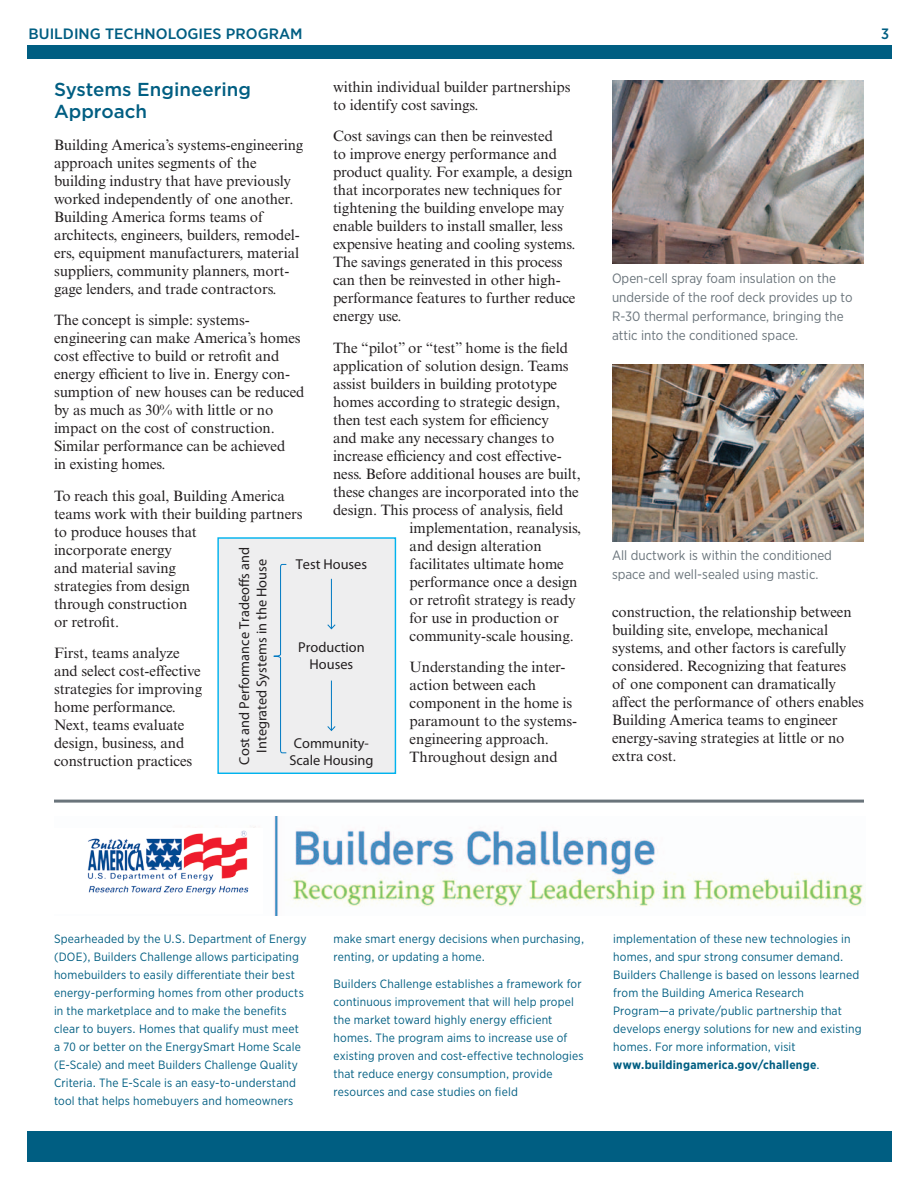
<style>
.page{position:relative;width:918px;height:1188px;background:#fff}
.page>*{position:absolute;margin:0;border:0;box-sizing:border-box;transform-origin:0 0}
.body_text{font:500 18.75px/22.5px "Gotham";color:#005e82}
.body_text-2{font:15px/18px "Times New Roman MT Std";letter-spacing:-.005em;color:#231f20}
.program_name_page_2{font:500 15px "Gotham Narrow";color:#005e82;scale:1.1 1}
.page_number{font:500 15px "Gotham Narrow";color:#005e82}
.t1{font:14.4px/17.2px "Myriad Pro";color:#231f20;text-align:center}
.t2{font:13.5px/19.2px "Gotham Narrow";color:#6a747b}
.sidebar_text_smaller{font:12px/18px "Gotham Narrow";letter-spacing:.015em;color:#005e82}
.s1{font-weight:700}
</style>
<div class="page">
<div style="left:27px;top:45px;width:865px;height:13px;background:#005e82"></div>
<div style="left:27px;top:1131px;width:864px;height:31px;background:#005e82"></div>
<img style="left:612px;top:80px;width:252px;height:184px">
<img style="left:612px;top:365px;width:252px;height:176px">
<hr style="left:54px;top:800px;width:810px;height:3px;background:#6a747b">
<img style="left:253px;top:817px;width:611px;height:99px">
<div style="left:218px;top:538px;width:177px;height:235px;background:#eeeeef"></div>
<svg style="left:273px;top:563px;width:14px;height:191px"></svg>
<hr style="left:331px;top:579px;width:1px;height:49px;background:#0079c2">
<svg style="left:327px;top:624px;width:9px;height:5px"></svg>
<hr style="left:331px;top:681px;width:1px;height:49px;background:#0079c2">
<svg style="left:327px;top:726px;width:9px;height:5px"></svg>
<div style="left:217px;top:537px;width:179px;height:237px;border:1px solid #00b3ee"></div>
<div style="left:51px;top:828px;width:211px;height:86px;background:#fff"></div>
<img style="left:87px;top:830px;width:162px;height:65px">
<p class="program_name_page_2" style="left:29px;top:24px;width:251px">BUILDING TECHNOLOGIES PROGRAM</p>
<p class="page_number" style="left:881px;top:24px;width:9px">3</p>
<p class="body_text-2" style="left:333px;top:78px;width:239px">within individual builder partnerships to identify cost savings.</p>
<p class="body_text-2" style="left:333px;top:127px;width:244px">Cost savings can then be reinvested<br>to improve energy performance and product quality. For example, a design that incorporates new techniques for tightening the building envelope may enable builders to install smaller, less expensive heating and cooling systems.<br>The savings generated in this process can then be reinvested in other high&shy;performance features to further reduce energy use.</p>
<p class="body_text-2" style="left:333px;top:339px;width:237px">The “pilot” or “test” home is the field</p>
<p class="body_text-2" style="left:333px;top:357px;width:237px">application of solution design. Teams</p>
<p class="body_text-2" style="left:333px;top:375px;width:226px">assist builders in building prototype</p>
<p class="body_text-2" style="left:333px;top:393px;width:229px">homes according to strategic design,</p>
<p class="body_text-2" style="left:333px;top:411px;width:217px">then test each system for efficiency</p>
<p class="body_text-2" style="left:333px;top:429px;width:223px">and make any necessary changes to</p>
<p class="body_text-2" style="left:333px;top:447px;width:230px">increase efficiency and cost effective-</p>
<p class="body_text-2" style="left:333px;top:465px;width:249px">ness. Before additional houses are built,</p>
<p class="body_text-2" style="left:333px;top:483px;width:247px">these changes are incorporated into the</p>
<p class="body_text-2" style="left:333px;top:501px;width:232px">design. This process of analysis, field</p>
<p class="body_text-2" style="left:410px;top:519px;width:173px">implementation, reanalysis,</p>
<p class="body_text-2" style="left:410px;top:537px;width:134px">and design alteration</p>
<p class="body_text-2" style="left:410px;top:555px;width:156px">facilitates ultimate home</p>
<p class="body_text-2" style="left:410px;top:573px;width:169px">performance once a design</p>
<p class="body_text-2" style="left:410px;top:591px;width:167px">or retrofit strategy is ready</p>
<p class="body_text-2" style="left:410px;top:609px;width:151px">for use in production or</p>
<p class="body_text-2" style="left:410px;top:627px;width:166px">community-scale housing.</p>
<p class="body_text-2" style="left:410px;top:658px;width:169px">Understanding the inter&shy;action between each component in the home is paramount to the systems&shy;engineering approach.<br>Throughout design and</p>
<p class="body_text" style="left:54px;top:78px;width:199px">Systems Engineering<br>Approach</p>
<p class="body_text-2" style="left:54px;top:136px;width:251px">Building America’s systems-engineering approach unites segments of the building industry that have previously worked independently of one another.<br>Building America forms teams of architects, engineers, builders, remodel&shy;ers, equipment manufacturers, material suppliers, community planners, mort&shy;gage lenders, and trade contractors.</p>
<p class="body_text-2" style="left:54px;top:311px;width:252px">The concept is simple: systems&shy;engineering can make America’s homes cost effective to build or retrofit and energy efficient to live in. Energy con&shy;sumption of new houses can be reduced by as much as 30% with little or no impact on the cost of construction.<br>Similar performance can be achieved<br>in existing homes.</p>
<p class="body_text-2" style="left:54px;top:487px;width:250px">To reach this goal, Building America teams work with their building partners to produce houses that<br>incorporate energy<br>and material saving<br>strategies from design<br>through construction<br>or retrofit.</p>
<p class="body_text-2" style="left:54px;top:644px;width:150px">First, teams analyze and select cost-effective strategies for improving home performance.<br>Next, teams evaluate design, business, and construction practices</p>
<p class="t1" style="left:236px;top:765px;width:219px;rotate:-90deg">Cost and Performance Tradeo s and<br>Integrated Systems in the House</p>
<p class="t1" style="left:296px;top:555px;width:73px">Test Houses</p>
<p class="t1" style="left:298px;top:638px;width:68px">Production<br>Houses</p>
<p class="t1" style="left:289px;top:734px;width:86px">Community-<br>Scale Housing</p>
<p class="t2" style="left:612px;top:268px;width:242px">Open-cell spray foam insulation on the underside of the roof deck provides up to R-30 thermal performance, bringing the attic into the conditioned space.</p>
<p class="t2" style="left:612px;top:545px;width:221px">All ductwork is within the conditioned space and well-sealed using mastic.</p>
<p class="body_text-2" style="left:612px;top:603px;width:253px">construction, the relationship between building site, envelope, mechanical systems, and other factors is carefully considered. Recognizing that features<br>of one component can dramatically affect the performance of others enables Building America teams to engineer energy-saving strategies at little or no extra cost.</p>
<p class="sidebar_text_smaller" style="left:54px;top:930px;width:254px">Spearheaded by the U.S. Department of Energy (DOE), Builders Challenge allows participating homebuilders to easily differentiate their best energy-performing homes from other products in the marketplace and to make the benefits clear to buyers. Homes that qualify must meet a 70 or better on the EnergySmart Home Scale (E-Scale) and meet Builders Challenge Quality Criteria. The E-Scale is an easy-to-understand tool that helps homebuyers and homeowners</p>
<p class="sidebar_text_smaller" style="left:334px;top:930px;width:252px">make smart energy decisions when purchasing, renting, or updating a home.</p>
<p class="sidebar_text_smaller" style="left:334px;top:974px;width:252px">Builders Challenge establishes a framework for continuous improvement that will help propel the market toward highly energy efficient homes. The program aims to increase use of existing proven and cost-effective technologies that reduce energy consumption, provide resources and case studies on field</p>
<p class="sidebar_text_smaller" style="left:613px;top:930px;width:250px">implementation of these new technologies in homes, and spur strong consumer demand.<br>Builders Challenge is based on lessons learned from the Building America Research Program—a private/public partnership that develops energy solutions for new and existing homes. For more information, visit <span class="s1">www.buildingamerica.gov/challenge</span>.</p>
</div>
